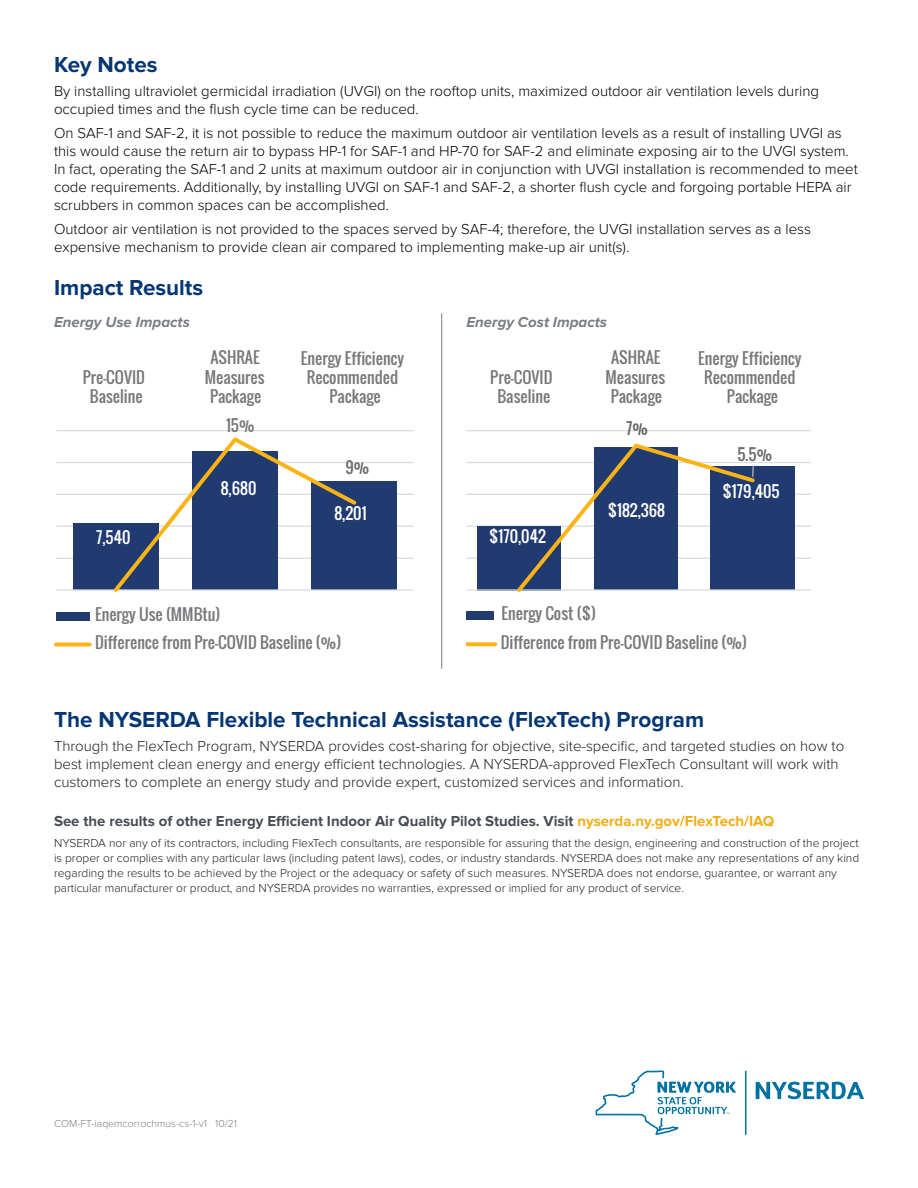
<style>
.page{position:relative;width:918px;height:1188px;background:#fff}
.page>*{position:absolute;margin:0;border:0;box-sizing:border-box;transform-origin:0 0}
.t1{font:700 22.5px "Proxima Nova";color:#043673}
.t2{font:15.75px/19.4px "Oswald";color:#77787b;text-align:center}
.t3{font:15.75px "Oswald";color:#fff}
.t4{font:15.75px "Oswald";color:#6a6c6e}
.t5{font:15.75px "Oswald";color:#636467}
.t6{font:300 15px/18px "Proxima Nova";color:#000}
.t7{font:300 15px/18px "Proxima Nova";color:#222121}
.t8{font:700 15px "Proxima Nova";color:#474c55}
.t9{font:italic 700 15px "Proxima Nova";color:#797d82}
.t10{font:300 12px/15px "Proxima Nova";color:#222121}
.t11{font:300 10.5px "Proxima Nova";color:#797d82}
.s1{color:#f1ad14}
</style>
<div class="page">
<hr style="left:441px;top:313px;width:1px;height:356px;background:#797d82">
<div style="left:56px;top:612px;width:34px;height:8px;background:#213a70"></div>
<svg style="left:56px;top:643px;width:34px;height:4px"></svg>
<hr style="left:56px;top:558px;width:358px;height:1px;background:#dcddde">
<hr style="left:56px;top:526px;width:358px;height:1px;background:#dcddde">
<hr style="left:56px;top:494px;width:358px;height:1px;background:#dcddde">
<hr style="left:56px;top:462px;width:358px;height:1px;background:#dcddde">
<hr style="left:56px;top:430px;width:358px;height:1px;background:#dcddde">
<div style="left:73px;top:524px;width:86px;height:66px;background:#213a70"></div>
<div style="left:311px;top:482px;width:86px;height:108px;background:#213a70"></div>
<hr style="left:56px;top:589px;width:358px;height:2px;background:#dcddde">
<svg style="left:110px;top:437px;width:250px;height:154px"></svg>
<div style="left:466px;top:611px;width:28px;height:8px;background:#213a70"></div>
<svg style="left:466px;top:642px;width:29px;height:4px"></svg>
<hr style="left:466px;top:558px;width:345px;height:1px;background:#dcddde">
<hr style="left:466px;top:526px;width:345px;height:1px;background:#dcddde">
<hr style="left:466px;top:494px;width:345px;height:1px;background:#dcddde">
<hr style="left:466px;top:462px;width:345px;height:1px;background:#dcddde">
<hr style="left:466px;top:430px;width:345px;height:1px;background:#dcddde">
<div style="left:477px;top:526px;width:84px;height:64px;background:#213a70"></div>
<div style="left:711px;top:466px;width:84px;height:124px;background:#213a70"></div>
<hr style="left:466px;top:589px;width:345px;height:2px;background:#dcddde">
<svg style="left:514px;top:443px;width:244px;height:148px"></svg>
<svg style="left:756px;top:1082px;width:108px;height:17px"></svg>
<hr style="left:745px;top:1071px;width:1px;height:64px;background:#0071a3">
<svg style="left:596px;top:1070px;width:140px;height:65px"></svg>
<h2 class="t1" style="left:54px;top:51px;width:105px">Key Notes</h2>
<p class="t6" style="left:54px;top:82px;width:767px">By installing ultraviolet germicidal irradiation (UVGI) on the rooftop units, maximized outdoor air ventilation levels during occupied times and the fush cycle time can be reduced.</p>
<p class="t6" style="left:54px;top:124px;width:805px">On SAF-1 and SAF-2, it is not possible to reduce the maximum outdoor air ventilation levels as a result of installing UVGI as this would cause the return air to bypass HP-1 for SAF-1 and HP-70 for SAF-2 and eliminate exposing air to the UVGI system.<br>In fact, operating the SAF-1 and 2 units at maximum outdoor air in conjunction with UVGI installation is recommended to meet code requirements. Additionally, by installing UVGI on SAF-1 and SAF-2, a shorter fush cycle and forgoing portable HEPA air scrubbers in common spaces can be accomplished.</p>
<p class="t6" style="left:54px;top:220px;width:759px">Outdoor air ventilation is not provided to the spaces served by SAF-4; therefore, the UVGI installation serves as a less expensive mechanism to provide clean air compared to implementing make-up air unit(s).</p>
<h2 class="t1" style="left:54px;top:275px;width:151px">Impact Results</h2>
<p class="t9" style="left:54px;top:313px;width:137px">Energy Use Impacts</p>
<p class="t9" style="left:467px;top:313px;width:142px">Energy Cost Impacts</p>
<p class="t2" style="left:83px;top:367px;width:64px">Pre-COVID<br>Baseline</p>
<p class="t2" style="left:205px;top:348px;width:61px">ASHRAE<br>Measures<br>Package</p>
<p class="t2" style="left:301px;top:348px;width:105px">Energy Efficiency<br>Recommended<br>Package</p>
<p class="t2" style="left:490px;top:367px;width:64px">Pre-COVID<br>Baseline</p>
<p class="t2" style="left:606px;top:348px;width:61px">ASHRAE<br>Measures<br>Package</p>
<p class="t2" style="left:698px;top:348px;width:105px">Energy Efficiency<br>Recommended<br>Package</p>
<p class="t2" style="left:226px;top:416px;width:30px">15%</p>
<p class="t5" style="left:626px;top:416px;width:23px">7%</p>
<p class="t3" style="left:221px;top:476px;width:37px">8,680</p>
<p class="t4" style="left:346px;top:455px;width:25px">9%</p>
<p class="t4" style="left:737px;top:442px;width:36px">5.5%</p>
<p class="t3" style="left:723px;top:479px;width:59px">$179,405</p>
<p class="t3" style="left:334px;top:501px;width:34px">8,201</p>
<p class="t3" style="left:608px;top:499px;width:59px">$182,368</p>
<p class="t3" style="left:96px;top:526px;width:36px">7,540</p>
<p class="t3" style="left:489px;top:525px;width:58px">$170,042</p>
<p class="t2" style="left:95px;top:600px;width:248px;line-height:28.3px;text-align:left">Energy Use (MMBtu)<br>Difference from Pre-COVID Baseline (%)</p>
<p class="t2" style="left:501px;top:598px;width:248px;line-height:29.2px;text-align:left">Energy Cost ($)<br>Difference from Pre-COVID Baseline (%)</p>
<h2 class="t1" style="left:54px;top:707px;width:652px">The NYSERDA Flexible Technical Assistance (FlexTech) Program</h2>
<p class="t7" style="left:54px;top:737px;width:792px">Through the FlexTech Program, NYSERDA provides cost-sharing for objective, site-specifc, and targeted studies on how to best implement clean energy and energy efcient technologies. A NYSERDA-approved FlexTech Consultant will work with customers to complete an energy study and provide expert, customized services and information.</p>
<p class="t8" style="left:54px;top:812px;width:722px">See the results of other Energy Efcient Indoor Air Quality Pilot Studies. Visit <span class="s1">nyserda.ny.gov/FlexTech/IAQ</span></p>
<p class="t10" style="left:54px;top:835px;width:807px">NYSERDA nor any of its contractors, including FlexTech consultants, are responsible for assuring that the design, engineering and construction of the project is proper or complies with any particular laws (including patent laws), codes, or industry standards. NYSERDA does not make any representations of any kind regarding the results to be achieved by the Project or the adequacy or safety of such measures. NYSERDA does not endorse, guarantee, or warrant any particular manufacturer or product, and NYSERDA provides no warranties, expressed or implied for any product of service.</p>
<p class="t11" style="left:54px;top:1118px;width:185px">COM-FT-iaqemcorrochmus-cs-1-v1 10/21</p>
</div>
